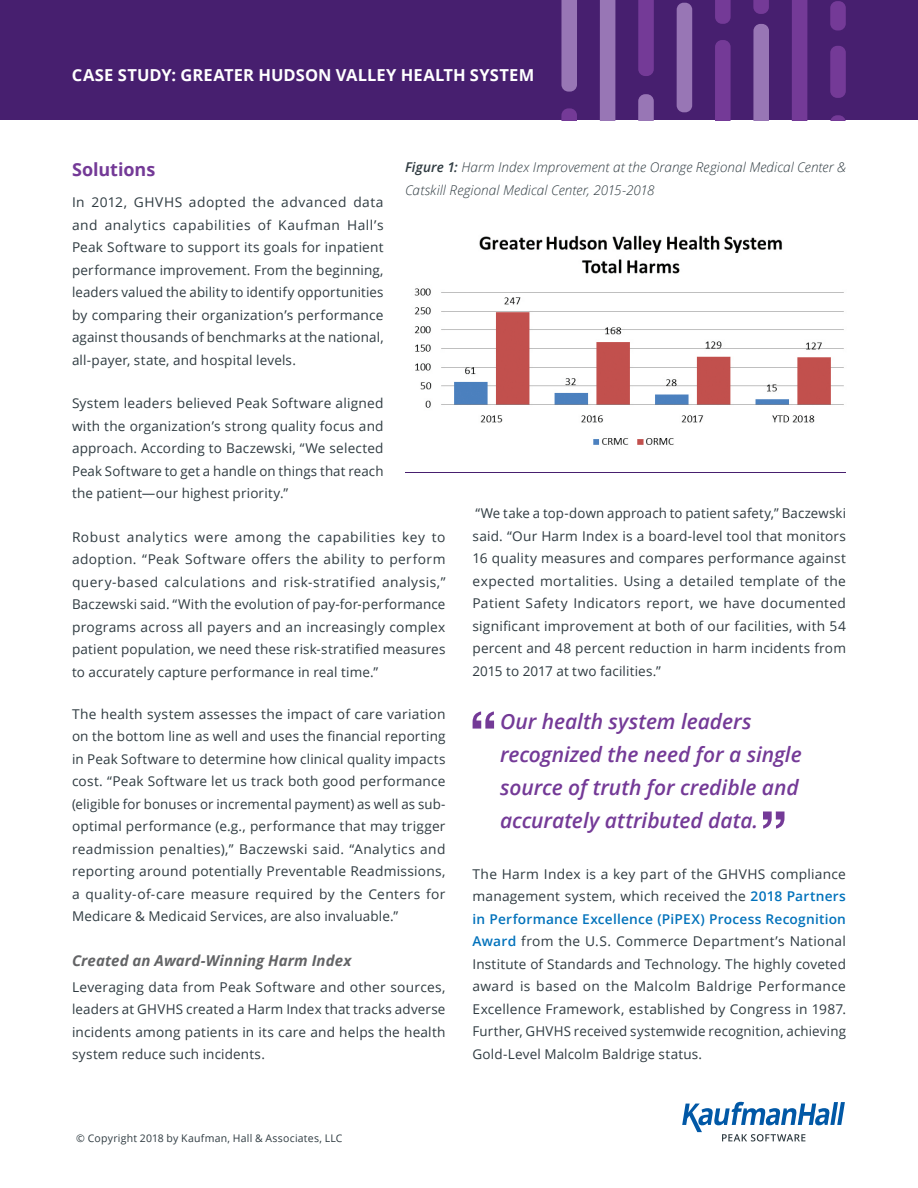
<style>
.page{position:relative;width:918px;height:1188px;background:#fff}
.page>*{position:absolute;margin:0;border:0;box-sizing:border-box;transform-origin:0 0}
.Pull_quote{font:italic 600 21px/33px "Open Sans";letter-spacing:-.005em;color:#743a97}
.Subhed{font:700 18px "Open Sans";letter-spacing:-.005em;color:#743a97}
.t1{font:700 16.5px "Open Sans";letter-spacing:.01em;color:#fff}
.sub_subhed{font:italic 700 15px "Open Sans";letter-spacing:.005em;color:#636466}
.t2{font:13.5px/22.5px "Open Sans";letter-spacing:.01em;color:#2f3b41;text-align:justify}
.t3{font:italic 300 13.5px/22.5px "Open Sans";letter-spacing:.005em;color:#2f3b41}
.t4{font:10.5px "Open Sans";letter-spacing:.02em;color:#2f3b41}
.s1{font-weight:600}
.s2{font-weight:600;color:#0272bb}
</style>
<div class="page">
<div style="left:0;top:0;width:918px;height:120px;background:#471f6f"></div>
<svg style="left:638px;top:94px;width:16px;height:26px"></svg>
<svg style="left:638px;top:0;width:16px;height:76px"></svg>
<div style="left:600px;top:0;width:15px;height:120px;background:#9876b5"></div>
<svg style="left:561px;top:0;width:16px;height:92px"></svg>
<svg style="left:561px;top:108px;width:16px;height:12px"></svg>
<div style="left:677px;top:3px;width:15px;height:109px;background:#9876b5;border-radius:7px"></div>
<svg style="left:715px;top:40px;width:16px;height:80px"></svg>
<svg style="left:715px;top:0;width:16px;height:24px"></svg>
<svg style="left:753px;top:24px;width:16px;height:96px;background:#9472b2"></svg>
<svg style="left:753px;top:0;width:16px;height:14px"></svg>
<svg style="left:831px;top:115px;width:14px;height:5px"></svg>
<div style="left:830px;top:1px;width:16px;height:29px;background:#743a97;border-radius:7px"></div>
<div style="left:830px;top:46px;width:16px;height:52px;background:#743a97;border-radius:7px"></div>
<div style="left:792px;top:0;width:15px;height:120px;background:#743a97"></div>
<svg style="left:682px;top:1102px;width:163px;height:40px"></svg>
<svg style="left:473px;top:711px;width:21px;height:18px"></svg>
<svg style="left:763px;top:812px;width:21px;height:17px"></svg>
<img style="left:414px;top:235px;width:430px;height:210px">
<hr style="left:405px;top:472px;width:441px;height:1px;background:#471f6f">
<p class="t1" style="left:72px;top:63px;width:464px">CASE STUDY: GREATER HUDSON VALLEY HEALTH SYSTEM</p>
<p class="t3" style="left:405px;top:156px;width:443px"><span class="s1">Figure 1:</span> Harm Index Improvement at the Orange Regional Medical Center &amp;<br>Catskill Regional Medical Center, 2015-2018</p>
<p class="Subhed" style="left:72px;top:157px;width:85px">Solutions</p>
<p class="t2" style="left:72px;top:191px;width:313px">In 2012, GHVHS adopted the advanced data and analytics capabilities of Kaufman Hall’s Peak Software to support its goals for inpatient performance improvement. From the beginning, leaders valued the ability to identify opportunities by comparing their organization’s performance against thousands of benchmarks at the national, all-payer, state, and hospital levels.</p>
<p class="t2" style="left:72px;top:392px;width:313px">System leaders believed Peak Software aligned with the organization’s strong quality focus and approach. According to Baczewski, “We selected Peak Software to get a handle on things that reach the patient—our highest priority.”</p>
<p class="t2" style="left:72px;top:525px;width:375px">Robust analytics were among the capabilities key to adoption. “Peak Software offers the ability to perform query-based calculations and risk-stratified analysis,” Baczewski said. “With the evolution of pay-for-performance programs across all payers and an increasingly complex patient population, we need these risk-stratified measures to accurately capture performance in real time.”</p>
<p class="t2" style="left:72px;top:702px;width:375px">The health system assesses the impact of care variation on the bottom line as well and uses the financial reporting in Peak Software to determine how clinical quality impacts cost. “Peak Software let us track both good performance (eligible for bonuses or incremental payment) as well as sub&shy;optimal performance (e.g., performance that may trigger readmission penalties),” Baczewski said. “Analytics and reporting around potentially Preventable Readmissions, a quality-of-care measure required by the Centers for Medicare &amp; Medicaid Services, are also invaluable.”</p>
<p class="sub_subhed" style="left:72px;top:950px;width:281px">Created an Award-Winning Harm Index</p>
<p class="t2" style="left:72px;top:975px;width:375px">Leveraging data from Peak Software and other sources, leaders at GHVHS created a Harm Index that tracks adverse incidents among patients in its care and helps the health system reduce such incidents.</p>
<p class="t2" style="left:472px;top:502px;width:375px">“We take a top-down approach to patient safety,” Baczewski said. “Our Harm Index is a board-level tool that monitors 16 quality measures and compares performance against expected mortalities. Using a detailed template of the Patient Safety Indicators report, we have documented significant improvement at both of our facilities, with 54 percent and 48 percent reduction in harm incidents from 2015 to 2017 at two facilities.”</p>
<p class="Pull_quote" style="left:500px;top:704px;width:303px">Our health system leaders recognized the need for a single source of truth for credible and accurately attributed data.</p>
<p class="t2" style="left:472px;top:862px;width:375px">The Harm Index is a key part of the GHVHS compliance management system, which received the <span class="s2">2018 Partners in Performance Excellence (PiPEX) Process Recognition Award</span> from the U.S. Commerce Department’s National Institute of Standards and Technology. The highly coveted award is based on the Malcolm Baldrige Performance Excellence Framework, established by Congress in 1987.<br>Further, GHVHS received systemwide recognition, achieving Gold-Level Malcolm Baldrige status.</p>
<p class="t4" style="left:76px;top:1131px;width:268px">© Copyright 2018 by Kaufman, Hall &amp; Associates, LLC</p>
</div>
